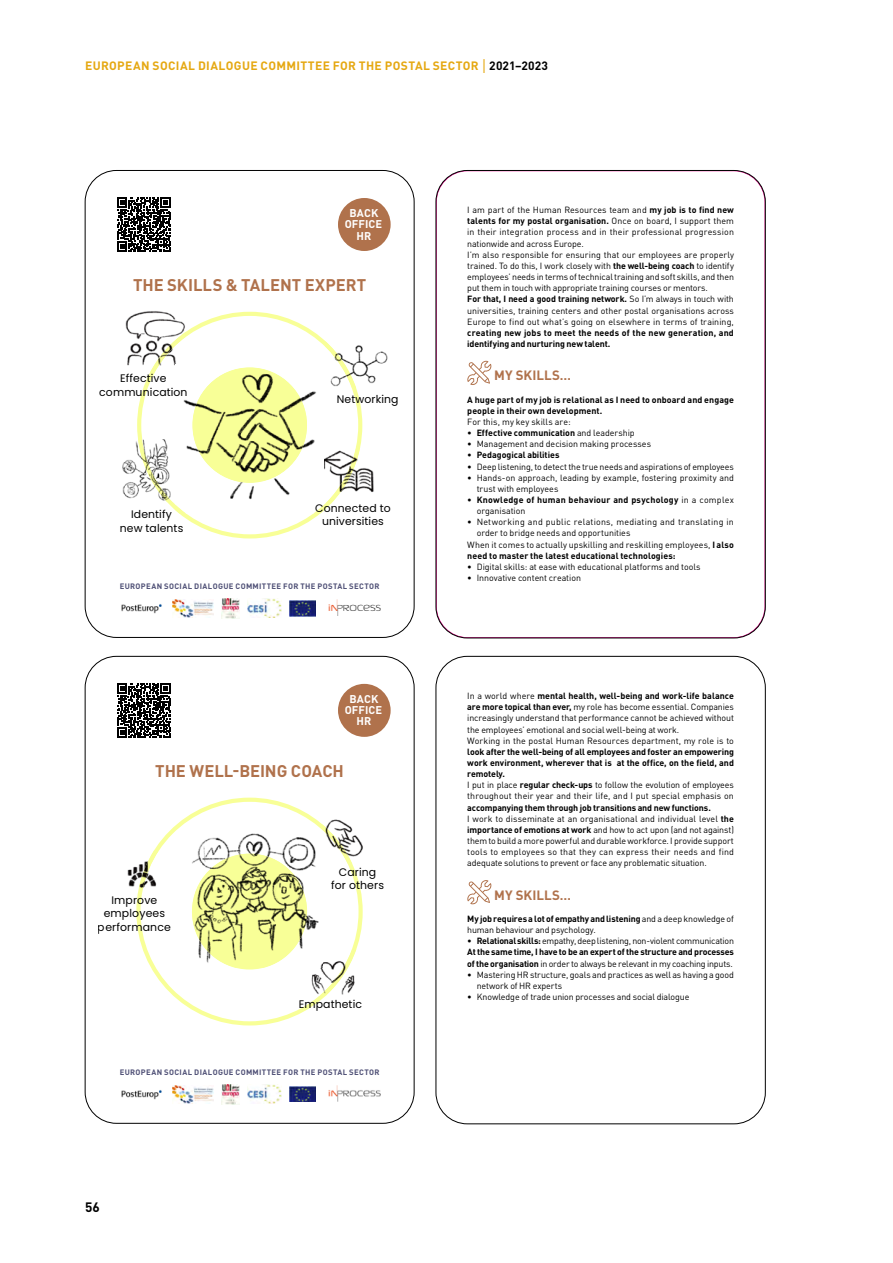
<style>
.page{position:relative;width:893px;height:1263px;background:#fff}
.page>*{position:absolute;margin:0;border:0;box-sizing:border-box;transform-origin:0 0}
.t1{font:700 16.65px "DIN Pro";color:#b0724c}
.t2{font:700 13.5px "DIN Pro";color:#000}
.t3{font:700 13.35px "DIN Pro";letter-spacing:.01em;color:#b0724c}
.t4{font:700 12px "DIN Pro";letter-spacing:.03em;color:#e5a812}
.t5{font:700 11.1px/11.1px "DIN Pro";letter-spacing:.01em;color:#fff;text-align:center}
.t6{font:10.95px/13.5px "Poppins";letter-spacing:.01em;color:#000;text-align:center}
.t7{font:8.85px/11.1px "DIN Pro";letter-spacing:-.005em;color:#000}
.t8{font:700 8.85px/11.1px "DIN Pro";letter-spacing:.01em;color:#000}
.t9{font:8.85px "DIN Pro";letter-spacing:.025em;color:#000}
.t10{font:700 7.8px "DIN Pro";letter-spacing:.045em;color:#4f5076}
.s1{font-weight:300;font-size:19.5px}
.s2{color:#000}
.s3{font-weight:700}
.s4{font-weight:400}
</style>
<div class="page">
<svg style="left:137px;top:312px;width:225px;height:226px"></svg>
<img style="left:176px;top:364px;width:148px;height:141px">
<img style="left:192px;top:367px;width:115px;height:116px;border-radius:57px">
<img style="left:176px;top:505px;width:148px;height:8px">
<img style="left:122px;top:439px;width:16px;height:63px">
<img style="left:138px;top:439px;width:4px;height:63px">
<img style="left:142px;top:439px;width:38px;height:63px">
<img style="left:325px;top:338px;width:63px;height:50px">
<img style="left:325px;top:341px;width:31px;height:47px">
<img style="left:360px;top:446px;width:14px;height:58px">
<img style="left:319px;top:446px;width:41px;height:58px">
<img style="left:125px;top:311px;width:61px;height:62px">
<img style="left:150px;top:332px;width:36px;height:41px">
<svg style="left:176px;top:364px;width:10px;height:9px"></svg>
<svg style="left:117px;top:197px;width:54px;height:55px"></svg>
<img style="left:121px;top:604px;width:41px;height:10px">
<img style="left:172px;top:599px;width:41px;height:18px">
<img style="left:222px;top:598px;width:17px;height:20px">
<img style="left:248px;top:599px;width:33px;height:19px">
<img style="left:290px;top:601px;width:26px;height:15px">
<img style="left:329px;top:600px;width:51px;height:16px">
<div style="left:338px;top:198px;width:53px;height:53px;background:#b0724c;border-radius:50%"></div>
<svg style="left:136px;top:798px;width:227px;height:227px"></svg>
<img style="left:305px;top:968px;width:15px;height:27px">
<img style="left:320px;top:949px;width:36px;height:46px">
<img style="left:127px;top:850px;width:33px;height:38px">
<img style="left:139px;top:850px;width:20px;height:38px">
<img style="left:321px;top:818px;width:42px;height:46px">
<img style="left:321px;top:823px;width:31px;height:41px">
<img style="left:188px;top:832px;width:134px;height:136px">
<img style="left:192px;top:854px;width:115px;height:114px">
<img style="left:305px;top:949px;width:17px;height:19px">
<img style="left:321px;top:832px;width:1px;height:32px">
<svg style="left:117px;top:683px;width:54px;height:54px"></svg>
<img style="left:121px;top:1090px;width:41px;height:10px">
<img style="left:172px;top:1085px;width:41px;height:18px">
<img style="left:222px;top:1084px;width:17px;height:20px">
<img style="left:248px;top:1085px;width:33px;height:19px">
<img style="left:290px;top:1086px;width:26px;height:16px">
<img style="left:329px;top:1085px;width:51px;height:17px">
<div style="left:338px;top:684px;width:53px;height:53px;background:#b0724c;border-radius:50%"></div>
<svg style="left:467px;top:880px;width:25px;height:25px"></svg>
<h3 class="t4" style="left:85px;top:56px;width:464px">EUROPEAN SOCIAL DIALOGUE COMMITTEE FOR THE POSTAL SECTOR <span class="s1">I</span> <span class="s2">2021–2023</span></h3>
<p class="t5" style="left:345px;top:206px;width:39px">BACK<br>OFFICE<br>HR</p>
<p class="t1" style="left:133px;top:271px;width:235px">THE SKILLS &amp; TALENT EXPERT</p>
<p class="t6" style="left:99px;top:373px;width:90px;line-height:13px">Effective communication</p>
<p class="t6" style="left:337px;top:393px;width:63px">Networking</p>
<p class="t6" style="left:120px;top:509px;width:65px">Identify new talents</p>
<p class="t6" style="left:315px;top:502px;width:77px">Connected to universities</p>
<p class="t10" style="left:120px;top:580px;width:261px">EUROPEAN SOCIAL DIALOGUE COMMITTEE FOR THE POSTAL SECTOR</p>
<p class="t5" style="left:345px;top:692px;width:39px">BACK<br>OFFICE<br>HR</p>
<p class="t1" style="left:155px;top:757px;width:190px">THE WELL-BEING COACH</p>
<p class="t6" style="left:98px;top:894px;width:74px">Improve employees performance</p>
<p class="t6" style="left:331px;top:866px;width:54px">Caring for others</p>
<p class="t6" style="left:299px;top:999px;width:65px">Empathetic</p>
<p class="t10" style="left:120px;top:1066px;width:261px">EUROPEAN SOCIAL DIALOGUE COMMITTEE FOR THE POSTAL SECTOR</p>
<h2 class="t2" style="left:85px;top:1195px;width:16px">56</h2>
<p class="t7" style="left:467px;top:204px;width:268px">I am part of the Human Resources team and <span class="s3">my job is to find new talents for my postal organisation.</span> Once on board, I support them in their integration process and in their professional progression nationwide and across Europe.<br>I’m also responsible for ensuring that our employees are properly trained. To do this, I work closely with <span class="s3">the well-being coach</span> to identify employees’ needs in terms of technical training and soft skills, and then put them in touch with appropriate training courses or mentors.<br><span class="s3">For that, I need a good training network.</span> So I’m always in touch with universities, training centers and other postal organisations across Europe to find out what’s going on elsewhere in terms of training, <span class="s3">creating new jobs to meet the needs of the new generation, and identifying and nurturing new talent.</span></p>
<p class="t3" style="left:494px;top:364px;width:78px">MY SKILLS…</p>
<p class="t8" style="left:467px;top:393px;width:268px">A huge part of my job is relational as I need to onboard and engage people in their own development.<br><span class="s4">For this, my key skills are:</span></p>
<p class="t8" style="left:467px;top:426px;width:169px"><span class="s4">•</span> Effective communication <span class="s4">and leadership</span></p>
<p class="t7" style="left:467px;top:438px;width:185px">• Management and decision making processes</p>
<p class="t8" style="left:467px;top:449px;width:94px"><span class="s4">•</span> Pedagogical abilities</p>
<p class="t7" style="left:467px;top:460px;width:268px">• Deep listening, to detect the true needs and aspirations of employees</p>
<p class="t7" style="left:477px;top:471px;width:259px;text-indent:-9px">• Hands-on approach, leading by example, fostering proximity and trust with employees</p>
<p class="t8" style="left:477px;top:493px;width:259px;text-indent:-9px"><span class="s4">•</span> Knowledge of human behaviour and psychology <span class="s4">in a complex organisation</span></p>
<p class="t9" style="left:467px;top:515px;width:268px">• Networking and public relations, mediating and translating in</p>
<p class="t7" style="left:477px;top:527px;width:155px">order to bridge needs and opportunities</p>
<p class="t7" style="left:467px;top:538px;width:268px">When it comes to actually upskilling and reskilling employees, <span class="s3">I also</span></p>
<p class="t8" style="left:467px;top:549px;width:210px">need to master the latest educational technologies:</p>
<p class="t7" style="left:467px;top:560px;width:235px">• Digital skills: at ease with educational platforms and tools</p>
<p class="t7" style="left:467px;top:571px;width:115px">• Innovative content creation</p>
<p class="t7" style="left:467px;top:689px;width:268px">In a world where <span class="s3">mental health, well-being and work-life balance are more topical than ever,</span> my role has become essential. Companies increasingly understand that performance cannot be achieved without the employees’ emotional and social well-being at work.<br>Working in the postal Human Resources department, my role is to <span class="s3">look after the well-being of all employees and foster an empowering work environment, wherever that is at the office, on the field, and remotely.<br></span>I put in place <span class="s3">regular check-ups</span> to follow the evolution of employees throughout their year and their life, and I put special emphasis on <span class="s3">accompanying them through job transitions and new functions.<br></span>I work to disseminate at an organisational and individual level <span class="s3">the importance of emotions at work</span> and how to act upon (and not against) them to build a more powerful and durable workforce. I provide support tools to employees so that they can express their needs and find adequate solutions to prevent or face any problematic situation.</p>
<p class="t3" style="left:494px;top:884px;width:78px">MY SKILLS…</p>
<p class="t7" style="left:467px;top:912px;width:268px"><span class="s3">My job requires a lot of empathy and listening</span> and a deep knowledge of human behaviour and psychology.</p>
<p class="t7" style="left:467px;top:934px;width:268px;text-align:justify">• <span class="s3">Relational skills:</span> empathy, deep listening, non-violent communication <span class="s3">At the same time, I have to be an expert of the structure and processes of the organisation</span> in order to always be relevant in my coaching inputs.</p>
<p class="t7" style="left:477px;top:968px;width:259px;text-indent:-9px">• Mastering HR structure, goals and practices as well as having a good network of HR experts</p>
<p class="t7" style="left:467px;top:990px;width:224px">• Knowledge of trade union processes and social dialogue</p>
</div>
